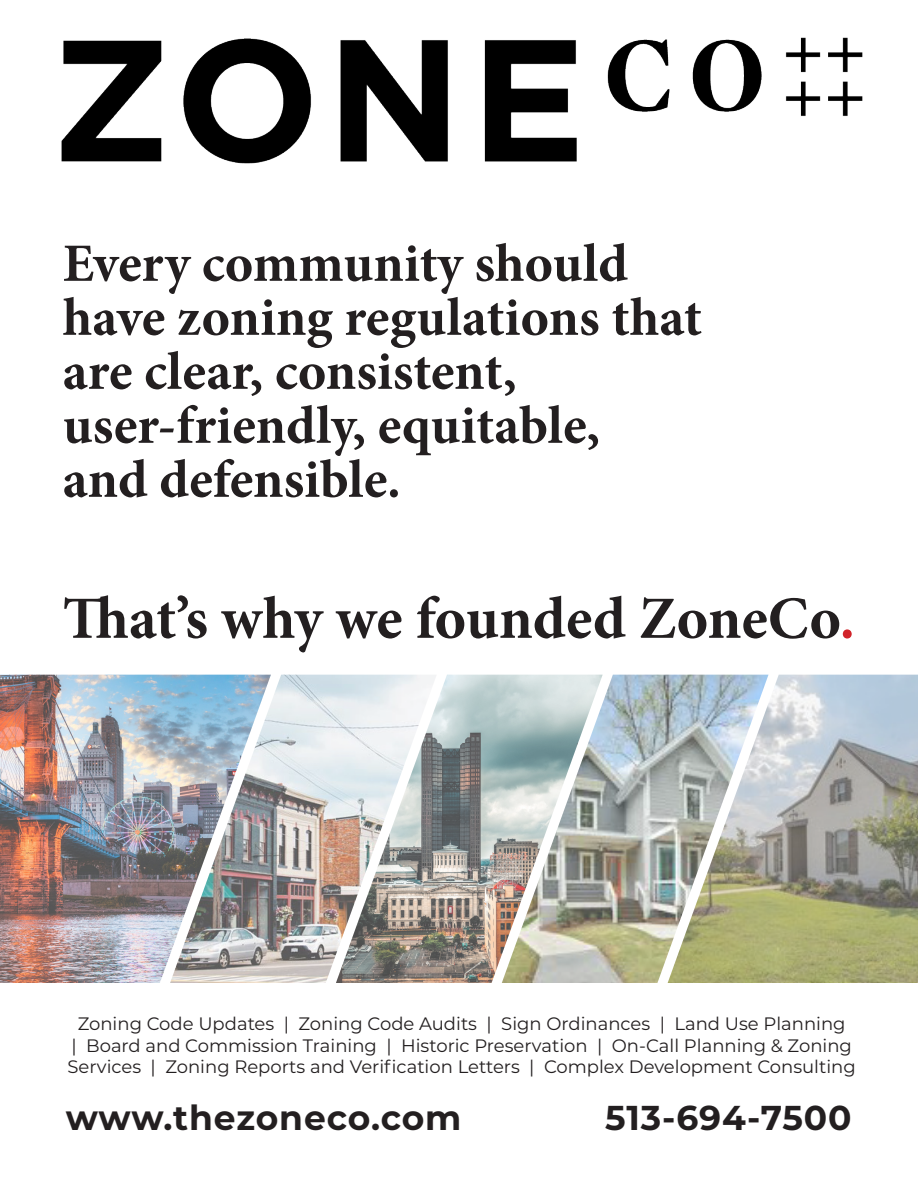
<style>
.page{position:relative;width:918px;height:1188px;background:#fff}
.page>*{position:absolute;margin:0;border:0;box-sizing:border-box;transform-origin:0 0}
.t1{font:700 60px "Minion Pro";color:#231f20}
.t2{font:700 54px/54px "Minion Pro";color:#231f20}
.t3{font:700 34.5px "Montserrat";letter-spacing:.025em;color:#231f20}
.t4{font:18px/21.6px "Montserrat";color:#231f20;text-align:center}
.s1{color:#d1232a}
</style>
<div class="page">
<img style="left:0;top:675px;width:155px;height:308px">
<img style="left:155px;top:675px;width:175px;height:308px">
<img style="left:330px;top:675px;width:172px;height:308px">
<img style="left:502px;top:675px;width:146px;height:308px">
<img style="left:648px;top:675px;width:270px;height:308px">
<img style="left:61px;top:37px;width:802px;height:127px">
<img style="left:0;top:756px;width:1px;height:389px">
<p class="t2" style="left:63px;top:236px;width:641px">Every community should have zoning regulations that are clear, consistent, user-friendly, equitable,<br>and defensible.</p>
<p class="t1" style="left:63px;top:576px;width:794px">That’s why we founded ZoneCo<span class="s1">.</span></p>
<p class="t4" style="left:68px;top:1012px;width:790px">Zoning Code Updates | Zoning Code Audits | Sign Ordinances | Land Use Planning<br>| Board and Commission Training | Historic Preservation | On-Call Planning &amp; Zoning<br>Services | Zoning Reports and Verification Letters | Complex Development Consulting</p>
<p class="t3" style="left:66px;top:1093px;width:397px">www.thezoneco.com</p>
<p class="t3" style="left:605px;top:1093px;width:248px">513-694-7500</p>
</div>
